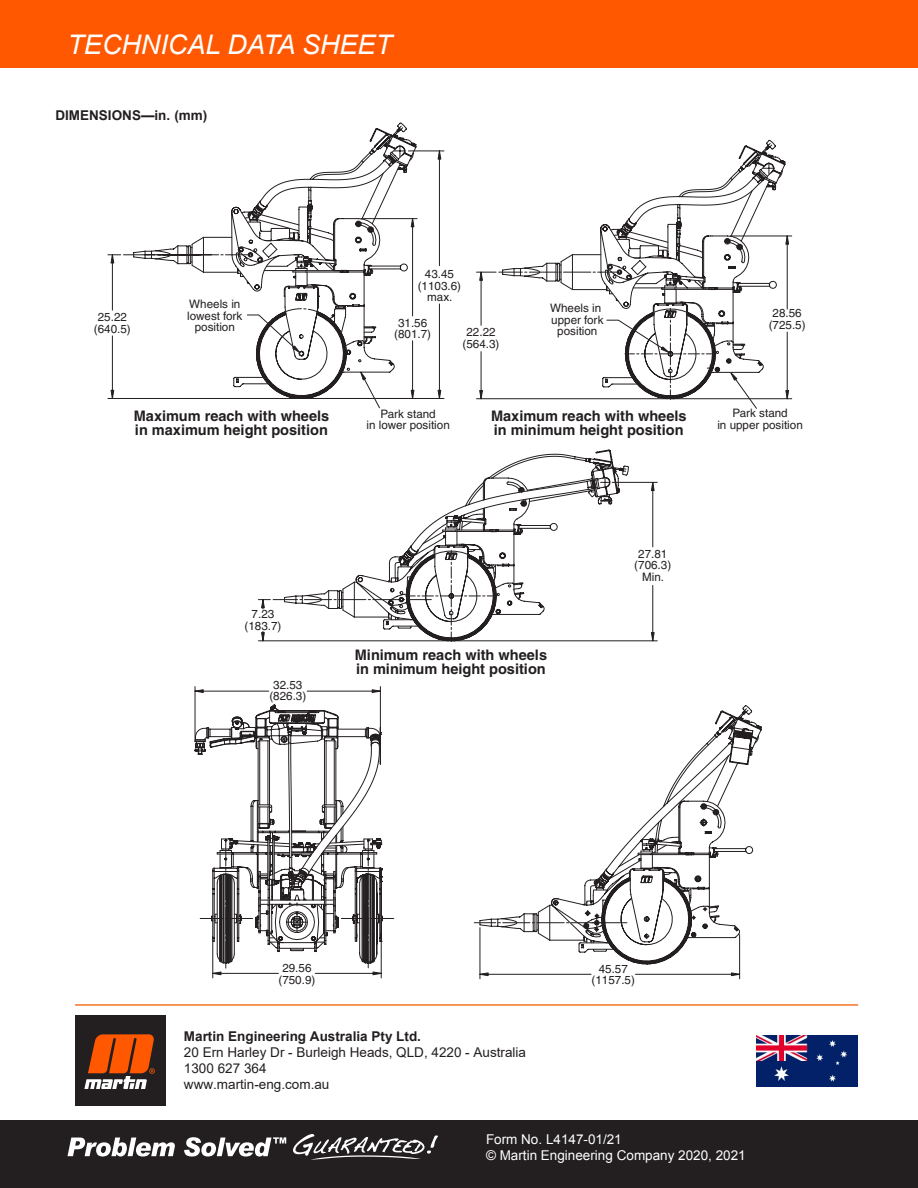
<style>
.page{position:relative;width:918px;height:1188px;background:#fff}
.page>*{position:absolute;margin:0;border:0;box-sizing:border-box;transform-origin:0 0}
.t1{font:italic 27px "Arial";color:#fff}
.t2{font:700 14.55px/14.5px "Helvetica";color:#231f20}
.t3{font:13.5px/16.2px "Arial";color:#231f20}
.t4{font:13.5px "Arial";color:#fff}
.t5{font:700 13.5px "Arial";color:#231f20}
.t6{font:11.7px/11.7px "Helvetica";color:#231f20;text-align:center}
</style>
<div class="page">
<div style="left:0;top:0;width:918px;height:68px;background:#ff5800"></div>
<div style="left:0;top:1120px;width:918px;height:68px;background:#231f20"></div>
<svg style="left:616px;top:953px;width:125px;height:12px"></svg>
<svg style="left:480px;top:973px;width:8px;height:3px"></svg>
<svg style="left:731px;top:973px;width:8px;height:3px"></svg>
<hr style="left:479px;top:928px;width:1px;height:51px;background:#231f20">
<hr style="left:739px;top:935px;width:1px;height:44px;background:#231f20">
<hr style="left:480px;top:974px;width:111px;height:1px;background:#231f20">
<hr style="left:635px;top:974px;width:105px;height:1px;background:#231f20">
<svg style="left:474px;top:705px;width:288px;height:248px"></svg>
<svg style="left:196px;top:690px;width:7px;height:3px"></svg>
<svg style="left:372px;top:690px;width:8px;height:3px"></svg>
<hr style="left:195px;top:687px;width:1px;height:52px;background:#231f20">
<hr style="left:380px;top:687px;width:1px;height:48px;background:#231f20">
<hr style="left:195px;top:691px;width:74px;height:1px;background:#231f20">
<hr style="left:307px;top:691px;width:73px;height:1px;background:#231f20">
<hr style="left:212px;top:937px;width:1px;height:41px;background:#231f20">
<hr style="left:381px;top:941px;width:1px;height:37px;background:#231f20">
<svg style="left:194px;top:704px;width:200px;height:271px"></svg>
<hr style="left:673px;top:398px;width:119px;height:1px;background:#231f20">
<hr style="left:730px;top:236px;width:62px;height:1px;background:#231f20">
<svg style="left:477px;top:139px;width:312px;height:270px"></svg>
<svg style="left:651px;top:633px;width:3px;height:7px"></svg>
<svg style="left:651px;top:483px;width:3px;height:8px"></svg>
<hr style="left:454px;top:640px;width:203px;height:1px;background:#231f20">
<hr style="left:612px;top:482px;width:45px;height:1px;background:#231f20">
<hr style="left:652px;top:585px;width:1px;height:56px;background:#231f20">
<hr style="left:652px;top:482px;width:1px;height:65px;background:#231f20">
<svg style="left:258px;top:449px;width:371px;height:193px"></svg>
<svg style="left:438px;top:390px;width:3px;height:8px"></svg>
<svg style="left:438px;top:151px;width:3px;height:8px"></svg>
<hr style="left:304px;top:398px;width:140px;height:1px;background:#231f20">
<hr style="left:408px;top:150px;width:36px;height:1px;background:#231f20">
<hr style="left:439px;top:304px;width:1px;height:94px;background:#231f20">
<hr style="left:439px;top:151px;width:1px;height:115px;background:#231f20">
<svg style="left:108px;top:123px;width:309px;height:286px"></svg>
<svg style="left:67px;top:1138px;width:108px;height:19px"></svg>
<svg style="left:184px;top:1137px;width:102px;height:20px"></svg>
<svg style="left:293px;top:1134px;width:145px;height:26px"></svg>
<hr style="left:75px;top:1004px;width:783px;height:2px;background:#f47321">
<img style="left:757px;top:1036px;width:100px;height:50px">
<div style="left:75px;top:1015px;width:91px;height:91px;background:#231f20"></div>
<svg style="left:84px;top:1034px;width:71px;height:55px"></svg>
<h1 class="t1" style="left:68px;top:27px;width:326px">TECHNICAL DATA SHEET</h1>
<p class="t5" style="left:55px;top:107px;width:153px">DIMENSIONS—in. (mm)</p>
<p class="t6" style="left:94px;top:311px;width:38px">25.22 (640.5)</p>
<p class="t6" style="left:187px;top:298px;width:57px">Wheels in lowest fork position</p>
<p class="t6" style="left:418px;top:268px;width:45px">43.45 (1103.6) max.</p>
<p class="t6" style="left:394px;top:317px;width:38px">31.56 (801.7)</p>
<p class="t6" style="left:463px;top:326px;width:38px">22.22 (564.3)</p>
<p class="t6" style="left:550px;top:302px;width:55px">Wheels in upper fork position</p>
<p class="t6" style="left:769px;top:307px;width:38px">28.56 (725.5)</p>
<p class="t2" style="left:134px;top:408px;width:197px">Maximum reach with wheels in maximum height position</p>
<p class="t6" style="left:366px;top:408px;width:85px">Park stand<br>in lower position</p>
<p class="t2" style="left:491px;top:408px;width:197px">Maximum reach with wheels in minimum height position</p>
<p class="t6" style="left:717px;top:407px;width:87px">Park stand<br>in upper position</p>
<p class="t6" style="left:245px;top:608px;width:38px">7.23 (183.7)</p>
<p class="t6" style="left:634px;top:548px;width:38px">27.81 (706.3)<br>Min.</p>
<p class="t6" style="left:269px;top:679px;width:38px">32.53 (826.3)</p>
<p class="t2" style="left:355px;top:647px;width:194px">Minimum reach with wheels in minimum height position</p>
<p class="t6" style="left:278px;top:962px;width:38px">29.56 (750.9)</p>
<p class="t5" style="left:184px;top:1027px;width:239px">Martin Engineering Australia Pty Ltd.</p>
<p class="t3" style="left:184px;top:1044px;width:344px">20 Ern Harley Dr - Burleigh Heads, QLD, 4220 - Australia<br>1300 627 364<br>www.martin-eng.com.au</p>
<p class="t6" style="left:592px;top:963px;width:45px">45.57 (1157.5)</p>
<p class="t4" style="left:486px;top:1130px;width:137px">Form No. L4147-01/21</p>
<p class="t4" style="left:486px;top:1146px;width:261px">© Martin Engineering Company 2020, 2021</p>
</div>
